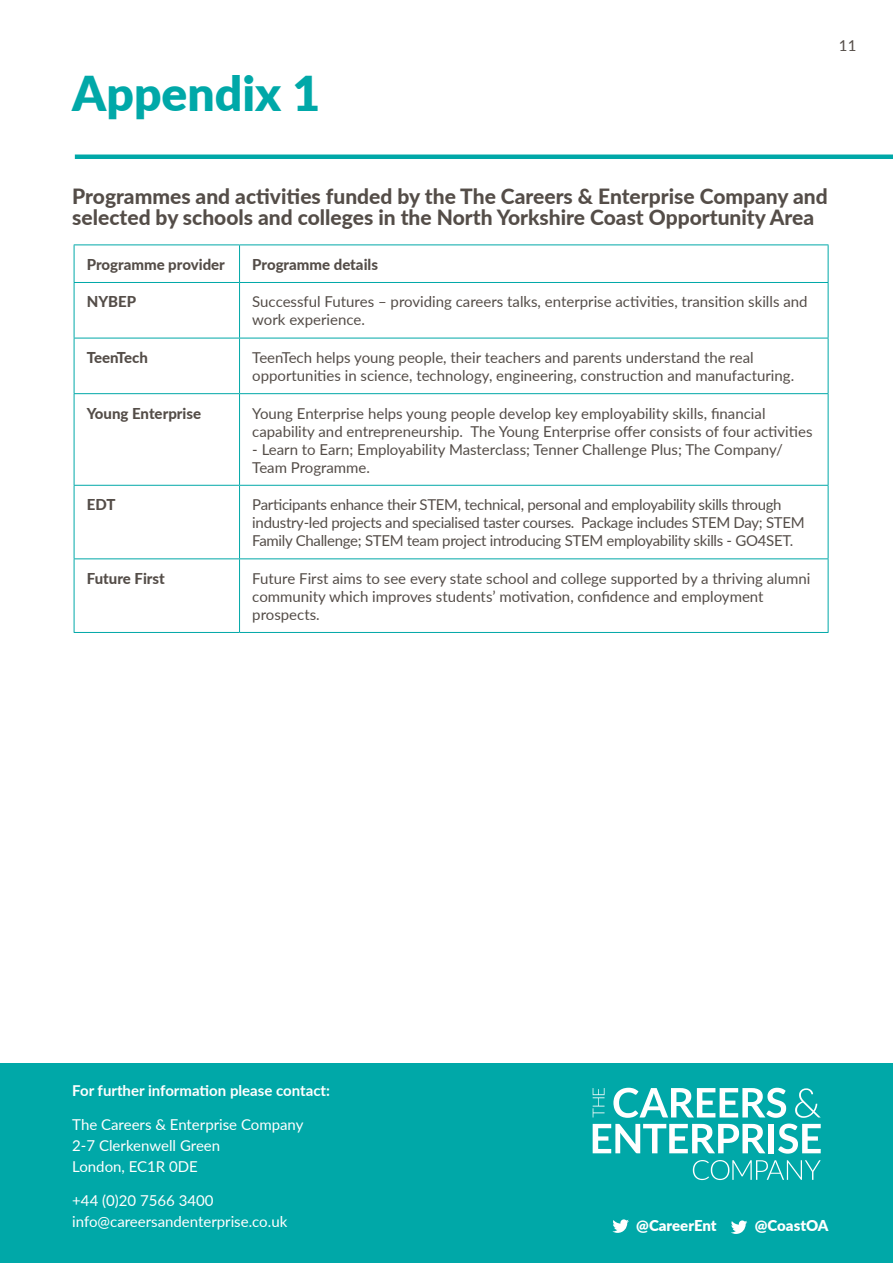
<style>
.page{position:relative;width:893px;height:1263px;background:#fff}
.page>*{position:absolute;margin:0;border:0;box-sizing:border-box;transform-origin:0 0}
.t1{font:900 48px "Lato";color:#00a8a8}
.t2{font:800 21px/21px "Lato";color:#544d48}
.t3{font:15px/18px "Lato";color:#544d48}
.t4{font:15px/18px "Lato";letter-spacing:-.02em;color:#544d48}
.t5{font:15px/21px "Lato";color:#fff}
.t6{font:800 15px "Lato";color:#544d48}
.t7{font:700 15px "Lato";color:#fff}
.t8{font:900 15px "Lato";color:#fff}
</style>
<div class="page">
<div style="left:0;top:1063px;width:893px;height:200px;background:#00a8a8"></div>
<svg style="left:593px;top:1088px;width:228px;height:66px"></svg>
<svg style="left:693px;top:1160px;width:128px;height:20px"></svg>
<svg style="left:612px;top:1219px;width:17px;height:14px"></svg>
<svg style="left:731px;top:1220px;width:16px;height:14px"></svg>
<div style="left:75px;top:154px;width:818px;height:5px;background:#00a8a8"></div>
<hr style="left:74px;top:245px;width:1px;height:37px;background:#00a8a8">
<hr style="left:74px;top:244px;width:166px;height:1px;background:#00a8a8">
<hr style="left:239px;top:245px;width:1px;height:37px;background:#00a8a8">
<hr style="left:240px;top:244px;width:588px;height:1px;background:#00a8a8">
<hr style="left:828px;top:245px;width:1px;height:37px;background:#00a8a8">
<hr style="left:74px;top:283px;width:1px;height:55px;background:#00a8a8">
<hr style="left:74px;top:282px;width:166px;height:1px;background:#00a8a8">
<hr style="left:239px;top:283px;width:1px;height:55px;background:#00a8a8">
<hr style="left:240px;top:282px;width:588px;height:1px;background:#00a8a8">
<hr style="left:828px;top:283px;width:1px;height:55px;background:#00a8a8">
<hr style="left:74px;top:338px;width:1px;height:55px;background:#00a8a8">
<hr style="left:74px;top:394px;width:1px;height:91px;background:#00a8a8">
<hr style="left:74px;top:486px;width:1px;height:72px;background:#00a8a8">
<hr style="left:74px;top:559px;width:1px;height:73px;background:#00a8a8">
<hr style="left:74px;top:338px;width:166px;height:1px;background:#00a8a8">
<hr style="left:74px;top:393px;width:166px;height:1px;background:#00a8a8">
<hr style="left:74px;top:485px;width:166px;height:1px;background:#00a8a8">
<hr style="left:74px;top:558px;width:166px;height:1px;background:#00a8a8">
<hr style="left:74px;top:632px;width:166px;height:1px;background:#00a8a8">
<hr style="left:239px;top:338px;width:1px;height:55px;background:#00a8a8">
<hr style="left:239px;top:394px;width:1px;height:91px;background:#00a8a8">
<hr style="left:239px;top:486px;width:1px;height:72px;background:#00a8a8">
<hr style="left:239px;top:559px;width:1px;height:73px;background:#00a8a8">
<hr style="left:240px;top:338px;width:588px;height:1px;background:#00a8a8">
<hr style="left:828px;top:338px;width:1px;height:55px;background:#00a8a8">
<hr style="left:828px;top:394px;width:1px;height:91px;background:#00a8a8">
<hr style="left:828px;top:486px;width:1px;height:72px;background:#00a8a8">
<hr style="left:828px;top:559px;width:1px;height:73px;background:#00a8a8">
<hr style="left:240px;top:393px;width:588px;height:1px;background:#00a8a8">
<hr style="left:240px;top:485px;width:588px;height:1px;background:#00a8a8">
<hr style="left:240px;top:558px;width:588px;height:1px;background:#00a8a8">
<hr style="left:240px;top:632px;width:588px;height:1px;background:#00a8a8">
<h1 class="t1" style="left:72px;top:57px;width:249px">Appendix 1</h1>
<p class="t3" style="left:839px;top:36px;width:19px">11</p>
<h2 class="t2" style="left:72px;top:185px;width:757px">Programmes and activities funded by the The Careers &amp; Enterprise Company and selected by schools and colleges in the North Yorkshire Coast Opportunity Area</h2>
<p class="t6" style="left:87px;top:253px;width:140px">Programme provider</p>
<p class="t6" style="left:252px;top:253px;width:127px">Programme details</p>
<p class="t6" style="left:87px;top:291px;width:51px">NYBEP</p>
<p class="t3" style="left:252px;top:292px;width:557px">Successful Futures – providing careers talks, enterprise activities, transition skills and work experience.</p>
<p class="t6" style="left:87px;top:346px;width:63px">TeenTech</p>
<p class="t3" style="left:252px;top:348px;width:543px">TeenTech helps young people, their teachers and parents understand the real opportunities in science, technology, engineering, construction and manufacturing.</p>
<p class="t6" style="left:87px;top:402px;width:116px">Young Enterprise</p>
<p class="t3" style="left:252px;top:403px;width:562px">Young Enterprise helps young people develop key employability skills, financial capability and entrepreneurship. The Young Enterprise offer consists of four activities</p>
<p class="t3" style="left:252px;top:439px;width:532px">- Learn to Earn; Employability Masterclass; Tenner Challenge Plus; The Company/<br>Team Programme.</p>
<p class="t6" style="left:87px;top:493px;width:30px">EDT</p>
<p class="t4" style="left:252px;top:495px;width:554px">Participants enhance their STEM, technical, personal and employability skills through industry-led projects and specialised taster courses. Package includes STEM Day; STEM<br>Family Challenge; STEM team project introducing STEM employability skills - GO4SET.</p>
<p class="t6" style="left:87px;top:567px;width:80px">Future First</p>
<p class="t3" style="left:252px;top:569px;width:559px">Future First aims to see every state school and college supported by a thriving alumni community which improves students’ motivation, confidence and employment prospects.</p>
<p class="t7" style="left:72px;top:1080px;width:259px">For further information please contact:</p>
<p class="t5" style="left:72px;top:1113px;width:233px">The Careers &amp; Enterprise Company<br>2-7 Clerkenwell Green<br>London, EC1R 0DE</p>
<p class="t5" style="left:72px;top:1189px;width:217px">+44 (0)20 7566 3400 info@careersandenterprise.co.uk</p>
<p class="t8" style="left:636px;top:1215px;width:82px">@CareerEnt</p>
<p class="t8" style="left:755px;top:1215px;width:75px">@CoastOA</p>
</div>
